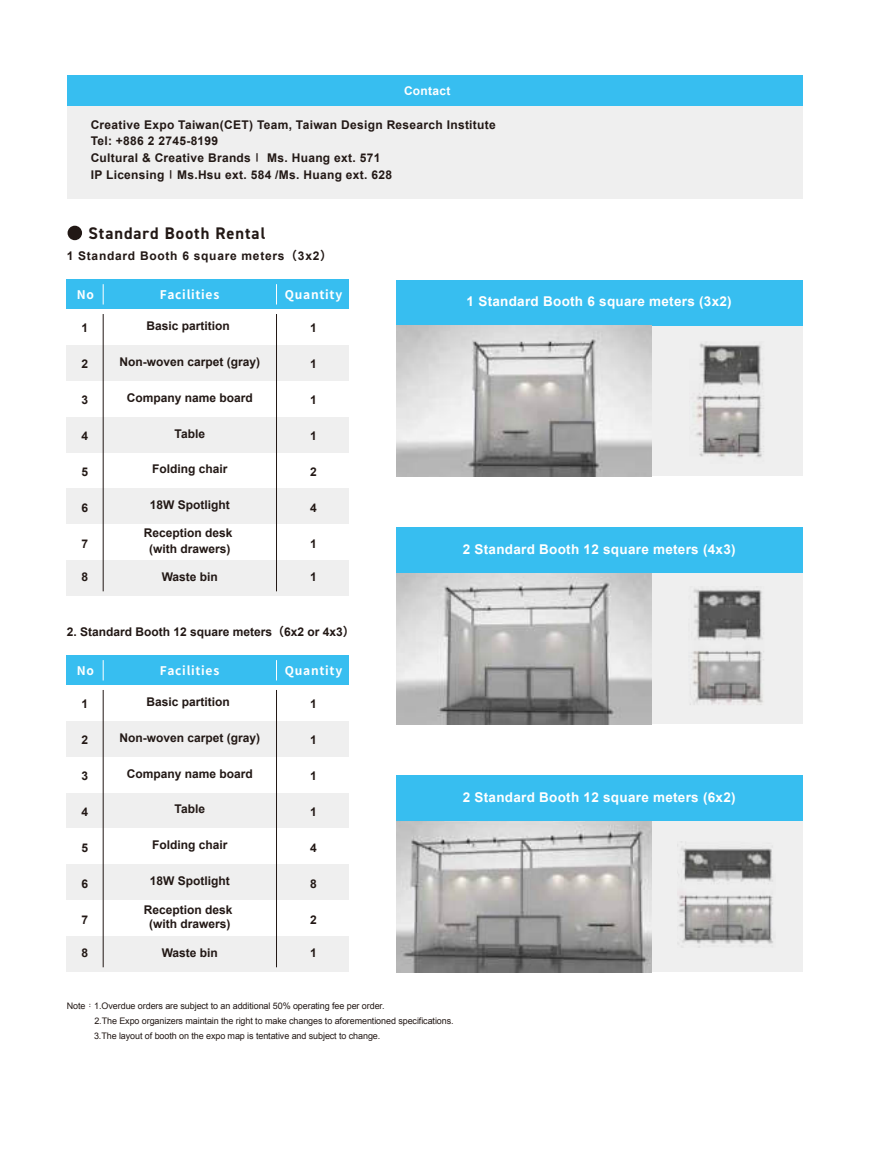
<style>
.page{position:relative;width:872px;height:1149px;background:#fff}
.page>*{position:absolute;margin:0;border:0;box-sizing:border-box;transform-origin:0 0}
.t1{font:700 16.5px "DIN2014";letter-spacing:.06em;color:#221815}
.t2{font:700 13.5px "Arial";letter-spacing:.02em;color:#fff}
.t3{font:700 12px/16.5px "Arial";color:#221815;text-align:center}
.t4{font:700 12px/16.5px "Arial";letter-spacing:.025em;color:#221815}
.t5{font:700 12px "Taipei Sans TC Beta";letter-spacing:.06em;color:#fff}
.t6{font:700 12px "Arial";letter-spacing:.06em;color:#221815}
.t7{font:700 12px "Arial";letter-spacing:.025em;color:#fff}
.t8{font:9px/15px "Arial";letter-spacing:-.01em;color:#221815}
.s1{font-family:"Taipei Sans TC Beta"}
.s2{font-family:"Adobe Ming Std";font-weight:300}
</style>
<div class="page">
<div style="left:67px;top:105px;width:735px;height:94px;background:#efefef"></div>
<div style="left:68px;top:226px;width:14px;height:14px;background:#221815;border-radius:50%"></div>
<div style="left:67px;top:75px;width:735px;height:30px;background:#37bef0"></div>
<div style="left:67px;top:279px;width:282px;height:30px;background:#37bef0"></div>
<div style="left:67px;top:345px;width:282px;height:35px;background:#efefef"></div>
<div style="left:67px;top:416px;width:282px;height:36px;background:#efefef"></div>
<div style="left:67px;top:488px;width:282px;height:36px;background:#efefef"></div>
<div style="left:67px;top:560px;width:282px;height:36px;background:#efefef"></div>
<hr style="left:103px;top:314px;width:1px;height:277px;background:#221815">
<hr style="left:276px;top:314px;width:1px;height:277px;background:#221815">
<svg style="left:103px;top:284px;width:1px;height:20px"></svg>
<svg style="left:276px;top:284px;width:1px;height:20px"></svg>
<div style="left:67px;top:655px;width:282px;height:29px;background:#37bef0"></div>
<div style="left:67px;top:720px;width:282px;height:36px;background:#efefef"></div>
<div style="left:67px;top:792px;width:282px;height:36px;background:#efefef"></div>
<div style="left:67px;top:864px;width:282px;height:36px;background:#efefef"></div>
<div style="left:67px;top:935px;width:282px;height:36px;background:#efefef"></div>
<hr style="left:103px;top:689px;width:1px;height:277px;background:#221815">
<hr style="left:276px;top:689px;width:1px;height:277px;background:#221815">
<svg style="left:103px;top:660px;width:1px;height:20px"></svg>
<svg style="left:276px;top:660px;width:1px;height:20px"></svg>
<div style="left:652px;top:573px;width:150px;height:150px;background:#efefef"></div>
<div style="left:396px;top:527px;width:406px;height:46px;background:#37bef0"></div>
<img style="left:396px;top:573px;width:256px;height:150px">
<img style="left:690px;top:589px;width:74px;height:116px">
<div style="left:652px;top:325px;width:150px;height:151px;background:#efefef"></div>
<div style="left:396px;top:279px;width:406px;height:46px;background:#37bef0"></div>
<img style="left:396px;top:325px;width:256px;height:151px">
<img style="left:693px;top:343px;width:71px;height:115px">
<div style="left:652px;top:821px;width:150px;height:150px;background:#efefef"></div>
<div style="left:396px;top:775px;width:406px;height:46px;background:#37bef0"></div>
<img style="left:677px;top:841px;width:96px;height:103px">
<img style="left:396px;top:821px;width:256px;height:150px">
<p class="t7" style="left:404px;top:86px;width:48px">Contact</p>
<p class="t4" style="left:91px;top:117px;width:407px">Creative Expo Taiwan(CET) Team, Taiwan Design Research Institute Tel: +886 2 2745-8199<br>Cultural &amp; Creative Brands<span class="s1">∣</span> Ms. Huang ext. 571<br>IP Licensing<span class="s1">∣</span>Ms.Hsu ext. 584 /Ms. Huang ext. 628</p>
<h1 class="t1" style="left:88px;top:227px;width:178px">Standard Booth Rental</h1>
<p class="t6" style="left:67px;top:251px;width:267px">1 Standard Booth 6 square meters<span class="s1">（</span>3x2<span class="s1">）</span></p>
<p class="t5" style="left:77px;top:288px;width:19px">No</p>
<p class="t5" style="left:160px;top:288px;width:61px">Facilities</p>
<p class="t5" style="left:285px;top:287px;width:59px">Quantity</p>
<p class="t3" style="left:81px;top:320px;width:8px">1</p>
<p class="t3" style="left:81px;top:356px;width:8px">2</p>
<p class="t3" style="left:81px;top:392px;width:8px">3</p>
<p class="t3" style="left:81px;top:428px;width:8px">4</p>
<p class="t3" style="left:81px;top:464px;width:8px">5</p>
<p class="t3" style="left:81px;top:500px;width:8px">6</p>
<p class="t3" style="left:81px;top:536px;width:8px">7</p>
<p class="t3" style="left:81px;top:569px;width:8px">8</p>
<p class="t3" style="left:146px;top:318px;width:85px">Basic partition</p>
<p class="t3" style="left:310px;top:320px;width:8px">1</p>
<p class="t3" style="left:310px;top:356px;width:8px">1</p>
<p class="t3" style="left:310px;top:392px;width:8px">1</p>
<p class="t3" style="left:310px;top:428px;width:8px">1</p>
<p class="t3" style="left:310px;top:464px;width:8px">2</p>
<p class="t3" style="left:310px;top:500px;width:8px">4</p>
<p class="t3" style="left:310px;top:536px;width:8px">1</p>
<p class="t3" style="left:310px;top:569px;width:8px">1</p>
<p class="t3" style="left:119px;top:354px;width:142px">Non-woven carpet (gray)</p>
<p class="t3" style="left:127px;top:390px;width:128px">Company name board</p>
<p class="t3" style="left:175px;top:426px;width:32px">Table</p>
<p class="t3" style="left:152px;top:461px;width:77px">Folding chair</p>
<p class="t3" style="left:150px;top:497px;width:82px">18W Spotlight</p>
<p class="t3" style="left:144px;top:525px;width:90px">Reception desk (with drawers)</p>
<p class="t3" style="left:162px;top:569px;width:58px">Waste bin</p>
<p class="t3" style="left:67px;top:624px;width:290px">2. Standard Booth 12 square meters<span class="s1">（</span>6x2 or 4x3<span class="s1">）</span></p>
<p class="t5" style="left:77px;top:664px;width:19px">No</p>
<p class="t5" style="left:160px;top:664px;width:61px">Facilities</p>
<p class="t5" style="left:285px;top:663px;width:59px">Quantity</p>
<p class="t3" style="left:81px;top:696px;width:8px">1</p>
<p class="t3" style="left:81px;top:732px;width:8px">2</p>
<p class="t3" style="left:81px;top:768px;width:8px">3</p>
<p class="t3" style="left:81px;top:804px;width:8px">4</p>
<p class="t3" style="left:81px;top:840px;width:8px">5</p>
<p class="t3" style="left:81px;top:876px;width:8px">6</p>
<p class="t3" style="left:81px;top:912px;width:8px">7</p>
<p class="t3" style="left:81px;top:945px;width:8px">8</p>
<p class="t3" style="left:146px;top:694px;width:85px">Basic partition</p>
<p class="t3" style="left:310px;top:696px;width:8px">1</p>
<p class="t3" style="left:310px;top:732px;width:8px">1</p>
<p class="t3" style="left:310px;top:768px;width:8px">1</p>
<p class="t3" style="left:310px;top:804px;width:8px">1</p>
<p class="t3" style="left:310px;top:840px;width:8px">4</p>
<p class="t3" style="left:310px;top:876px;width:8px">8</p>
<p class="t3" style="left:310px;top:912px;width:8px">2</p>
<p class="t3" style="left:310px;top:945px;width:8px">1</p>
<p class="t3" style="left:119px;top:729px;width:142px">Non-woven carpet (gray)</p>
<p class="t3" style="left:127px;top:765px;width:128px">Company name board</p>
<p class="t3" style="left:175px;top:801px;width:32px">Table</p>
<p class="t3" style="left:152px;top:837px;width:77px">Folding chair</p>
<p class="t3" style="left:150px;top:873px;width:82px">18W Spotlight</p>
<p class="t3" style="left:144px;top:903px;width:90px;line-height:13.5px">Reception desk (with drawers)</p>
<p class="t3" style="left:162px;top:945px;width:58px">Waste bin</p>
<p class="t2" style="left:466px;top:295px;width:267px">1 Standard Booth 6 square meters (3x2)</p>
<p class="t2" style="left:463px;top:543px;width:274px">2 Standard Booth 12 square meters (4x3)</p>
<p class="t2" style="left:463px;top:791px;width:274px">2 Standard Booth 12 square meters (6x2)</p>
<p class="t8" style="left:94px;top:998px;width:361px;text-indent:-27px">Note<span class="s2">：</span>1.Overdue orders are subject to an additional 50% operating fee per order.<br>2.The Expo organizers maintain the right to make changes to aforementioned specifications.<br>3.The layout of booth on the expo map is tentative and subject to change.</p>
</div>
